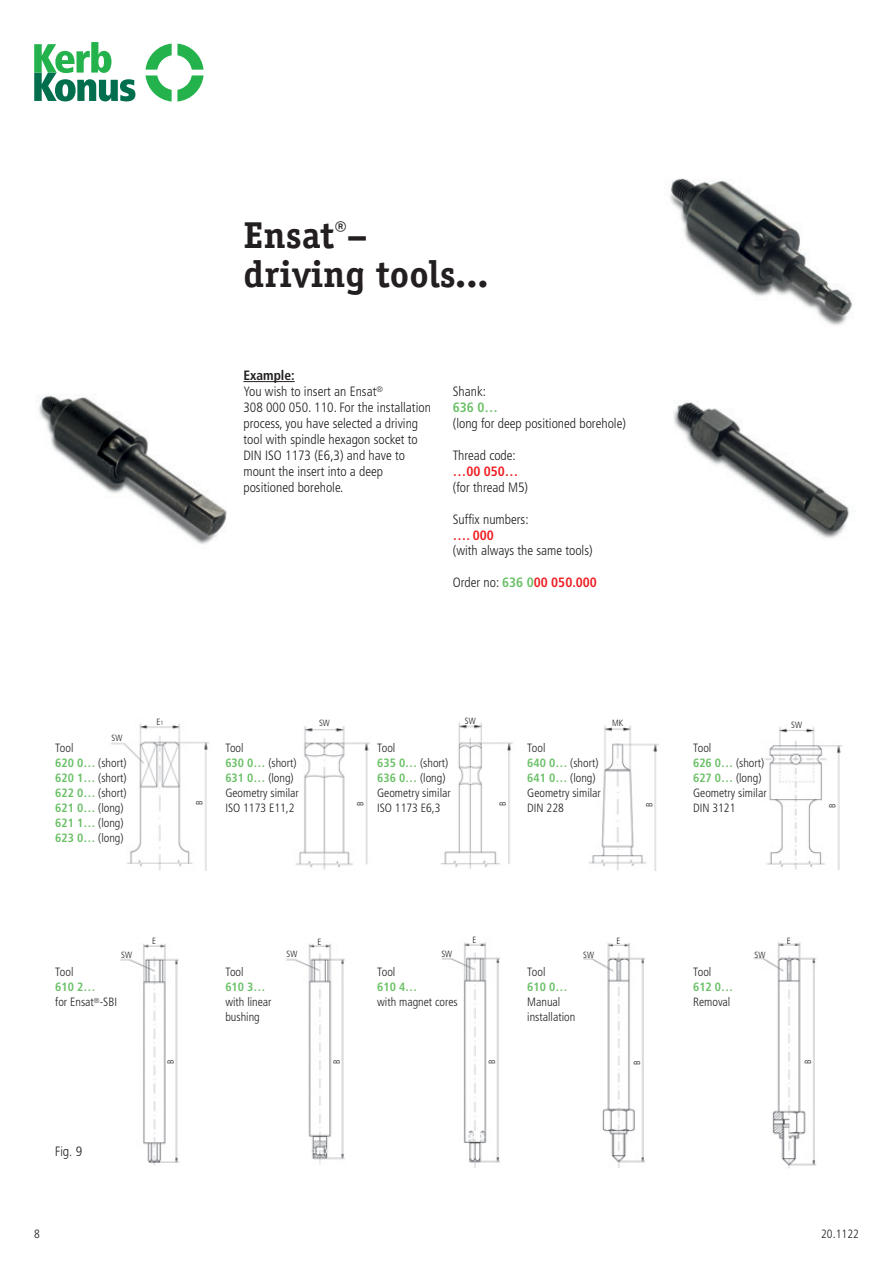
<style>
.page{position:relative;width:893px;height:1263px;background:#fff}
.page>*{position:absolute;margin:0;border:0;box-sizing:border-box;transform-origin:0 0}
.t1{font:700 37.5px/39px "Officina Serif";color:#231f20}
.t2{font:300 condensed 13.5px/15.9px "Frutiger";color:#231f20}
.t3{font:700 condensed 13.5px "Frutiger";color:#ee1d23}
.t4{font:300 13.5px "Frutiger CE";color:#231f20;scale:.85 1}
.t5{font:700 condensed 13.5px "Frutiger";color:#6bc067}
.t6{font:300 condensed 12px/15px "Frutiger";color:#231f20}
.t7{font:700 condensed 12px "Frutiger";color:#6bc067}
.t8{font:300 condensed 9px "Frutiger";color:#231f20}
.s1{font-weight:700}
.s2{font-weight:300;color:#231f20}
.s3{color:#6bc067}
.s4{font-size:6px}
.s5{font-weight:700;color:#6bc067}
.s6{font-family:"Frutiger";font-stretch:condensed}
</style>
<div class="page">
<img style="left:120px;top:943px;width:59px;height:223px">
<img style="left:286px;top:943px;width:59px;height:222px">
<img style="left:441px;top:942px;width:60px;height:226px">
<img style="left:583px;top:943px;width:62px;height:224px">
<img style="left:753px;top:942px;width:64px;height:227px">
<img style="left:111px;top:723px;width:99px;height:148px">
<img style="left:295px;top:726px;width:75px;height:144px">
<img style="left:440px;top:723px;width:73px;height:147px">
<img style="left:589px;top:726px;width:70px;height:144px">
<img style="left:765px;top:727px;width:78px;height:142px">
<hr style="left:243px;top:381px;width:52px;height:1px;background:#231f20">
<img style="left:670px;top:178px;width:183px;height:148px">
<img style="left:673px;top:400px;width:177px;height:138px">
<img style="left:38px;top:394px;width:189px;height:151px">
<svg style="left:34px;top:42px;width:101px;height:59px"></svg>
<svg style="left:146px;top:44px;width:58px;height:58px"></svg>
<h1 class="t1" style="left:243px;top:216px;width:247px">Ensat<sup>®</sup>– driving tools...</h1>
<p class="t2" style="left:243px;top:368px;width:189px"><span class="s1">Example:<br></span>You wish to insert an Ensat<sup>®<br></sup>308 000 050. 110. For the installation process, you have selected a driving tool with spindle hexagon socket to<br>DIN ISO 1173 (E6,3) and have to mount the insert into a deep positioned borehole.</p>
<p class="t2" style="left:453px;top:384px;width:35px">Shank:</p>
<p class="t5" style="left:453px;top:399px;width:47px">636 0…</p>
<p class="t2" style="left:453px;top:415px;width:175px">(long for deep positioned borehole)</p>
<p class="t2" style="left:453px;top:447px;width:64px">Thread code:</p>
<p class="t3" style="left:453px;top:463px;width:67px">…00 050…</p>
<p class="t2" style="left:453px;top:479px;width:77px">(for thread M5)</p>
<p class="t2" style="left:453px;top:511px;width:77px">Suffix numbers:</p>
<p class="t3" style="left:453px;top:527px;width:43px">…. 000</p>
<p class="t2" style="left:453px;top:543px;width:141px">(with always the same tools)</p>
<p class="t3" style="left:453px;top:575px;width:146px"><span class="s2">Order no:</span> <span class="s3">636 0</span>00 050.000</p>
<p class="t8" style="left:156px;top:716px;width:8px">E<span class="s4">1</span></p>
<p class="t8" style="left:319px;top:718px;width:12px">SW</p>
<p class="t8" style="left:465px;top:715px;width:12px">SW</p>
<p class="t8" style="left:612px;top:717px;width:13px">MK</p>
<p class="t8" style="left:791px;top:719px;width:12px">SW</p>
<p class="t8" style="left:112px;top:733px;width:12px">SW</p>
<p class="t6" style="left:55px;top:741px;width:73px">Tool<br><span class="s5">620 0…</span> (short)<br><span class="s5">620 1…</span> (short)<br><span class="s5">622 0…</span> (short)<br><span class="s5">621 0…</span> (long)<br><span class="s5">621 1…</span> (long)<br><span class="s5">623 0…</span> (long)</p>
<p class="t6" style="left:225px;top:741px;width:75px">Tool<br><span class="s5">630 0…</span> (short)<br><span class="s5">631 0…</span> (long)<br>Geometry similar<br>ISO 1173 E11,2</p>
<p class="t6" style="left:377px;top:741px;width:75px">Tool<br><span class="s5">635 0…</span> (short)<br><span class="s5">636 0…</span> (long)<br>Geometry similar<br>ISO 1173 E6,3</p>
<p class="t6" style="left:527px;top:741px;width:75px">Tool<br><span class="s5">640 0…</span> (short)<br><span class="s5">641 0…</span> (long)<br>Geometry similar<br>DIN 228</p>
<p class="t6" style="left:693px;top:741px;width:75px">Tool<br><span class="s5">626 0…</span> (short)<br><span class="s5">627 0…</span> (long)<br>Geometry similar<br>DIN 3121</p>
<p class="t8" style="left:194px;top:805px;width:6px;rotate:-90deg">B</p>
<p class="t8" style="left:355px;top:806px;width:6px;rotate:-90deg">B</p>
<p class="t8" style="left:498px;top:806px;width:6px;rotate:-90deg">B</p>
<p class="t8" style="left:644px;top:807px;width:6px;rotate:-90deg">B</p>
<p class="t8" style="left:827px;top:808px;width:6px;rotate:-90deg">B</p>
<p class="t8" style="left:121px;top:950px;width:12px">SW</p>
<p class="t6" style="left:55px;top:965px;width:20px">Tool</p>
<p class="t6" style="left:55px;top:980px;width:63px"><span class="s5">610 2…<br></span>for Ensat<sup>®</sup>-SBI</p>
<p class="t8" style="left:152px;top:936px;width:5px">E</p>
<p class="t8" style="left:166px;top:1064px;width:6px;rotate:-90deg">B</p>
<p class="t4" style="left:55px;top:1143px;width:33px">Fig. <span class="s6">9</span></p>
<p class="t6" style="left:225px;top:965px;width:20px">Tool</p>
<p class="t7" style="left:225px;top:980px;width:42px">610 3…</p>
<p class="t6" style="left:225px;top:995px;width:48px">with linear bushing</p>
<p class="t8" style="left:286px;top:949px;width:12px">SW</p>
<p class="t8" style="left:318px;top:936px;width:5px">E</p>
<p class="t8" style="left:332px;top:1064px;width:6px;rotate:-90deg">B</p>
<p class="t8" style="left:441px;top:949px;width:12px">SW</p>
<p class="t6" style="left:377px;top:965px;width:20px">Tool</p>
<p class="t7" style="left:377px;top:980px;width:42px">610 4…</p>
<p class="t6" style="left:377px;top:995px;width:82px">with magnet cores</p>
<p class="t8" style="left:472px;top:935px;width:5px">E</p>
<p class="t8" style="left:487px;top:1064px;width:6px;rotate:-90deg">B</p>
<p class="t6" style="left:527px;top:965px;width:20px">Tool</p>
<p class="t7" style="left:527px;top:980px;width:42px">610 0…</p>
<p class="t6" style="left:527px;top:995px;width:50px">Manual installation</p>
<p class="t8" style="left:583px;top:950px;width:12px">SW</p>
<p class="t8" style="left:616px;top:935px;width:5px">E</p>
<p class="t8" style="left:632px;top:1065px;width:6px;rotate:-90deg">B</p>
<p class="t6" style="left:693px;top:965px;width:20px">Tool</p>
<p class="t7" style="left:693px;top:980px;width:42px">612 0…</p>
<p class="t6" style="left:693px;top:995px;width:39px">Removal</p>
<p class="t8" style="left:755px;top:949px;width:12px">SW</p>
<p class="t8" style="left:787px;top:935px;width:5px">E</p>
<p class="t8" style="left:803px;top:1063px;width:6px;rotate:-90deg">B</p>
<p class="t6" style="left:34px;top:1226px;width:7px">8</p>
<p class="t6" style="left:821px;top:1226px;width:39px">20.1122</p>
</div>
